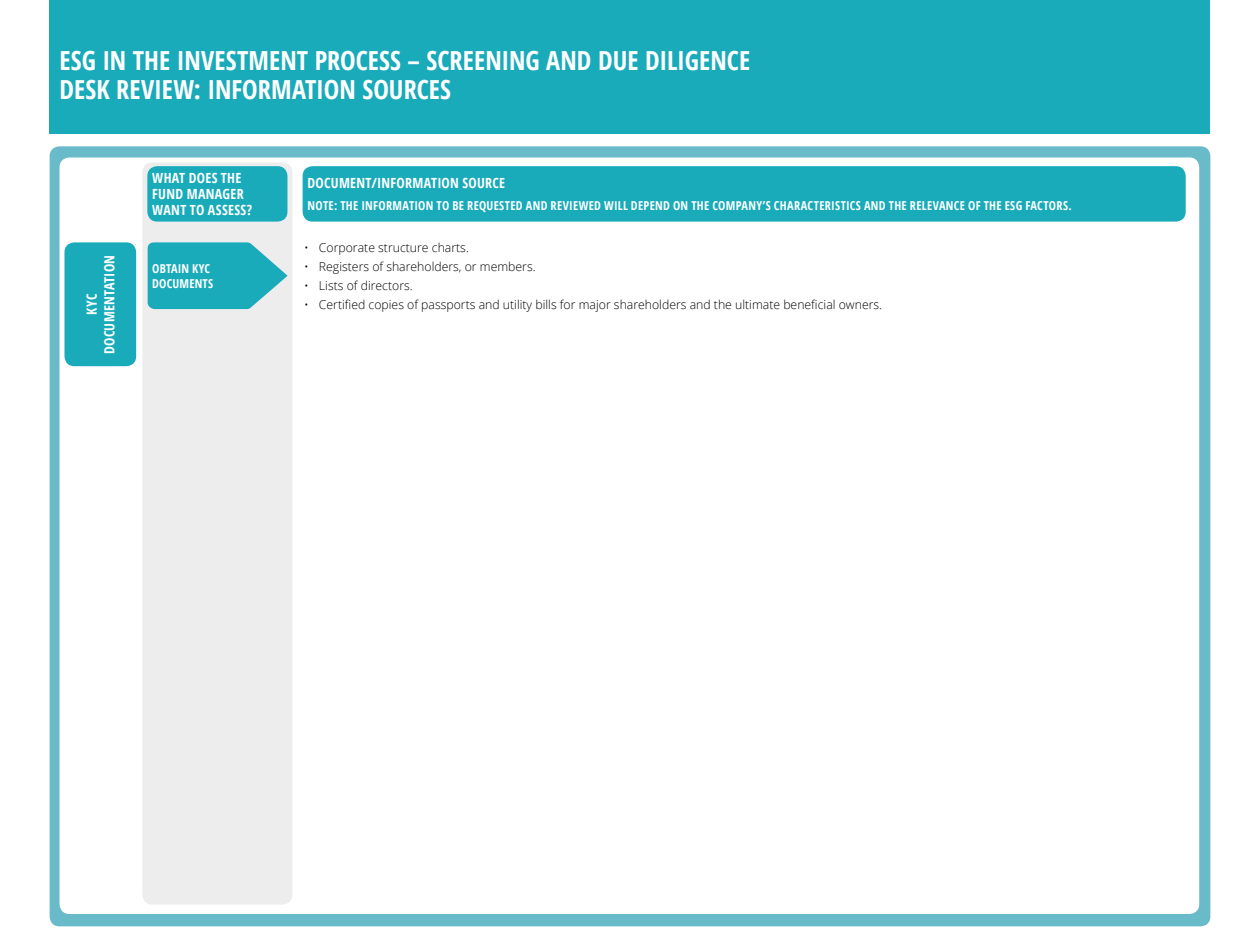
<style>
.page{position:relative;width:1260px;height:945px;background:#fff}
.page>*{position:absolute;margin:0;border:0;box-sizing:border-box;transform-origin:0 0}
.t1{font:700 condensed 26.25px/29.8px "Open Sans";color:#fff}
.t2{font:700 condensed 14px/15.8px "Open Sans";letter-spacing:.02em;color:#fff;text-align:center}
.t3{font:300 12.25px "Open Sans";color:#000}
.t4{font:700 condensed 12.25px/15.8px "Open Sans";letter-spacing:.025em;color:#fff}
</style>
<div class="page">
<div style="left:50px;top:0;width:1160px;height:134px;background:#1aabbb"></div>
<div style="left:50px;top:146px;width:1160px;height:780px;background:#6abbc9;border-radius:10px"></div>
<div style="left:60px;top:158px;width:1139px;height:756px;background:#fff;border-radius:10px"></div>
<div style="left:303px;top:166px;width:883px;height:56px;background:#1aabbb;border-radius:10px"></div>
<div style="left:142px;top:162px;width:150px;height:743px;background:#ededed;border-radius:10px"></div>
<div style="left:147px;top:166px;width:140px;height:56px;background:#1aabbb;border-radius:10px"></div>
<div style="left:64px;top:242px;width:72px;height:124px;background:#1aabbb;border-radius:10px"></div>
<svg style="left:147px;top:242px;width:141px;height:67px;background:#39b4c2"></svg>
<h1 class="t1" style="left:60px;top:45px;width:692px">ESG IN THE INVESTMENT PROCESS – SCREENING AND DUE DILIGENCE<br>DESK REVIEW: INFORMATION SOURCES</h1>
<p class="t2" style="left:83px;top:354px;width:101px;line-height:17.5px;rotate:-90deg">KYC<br>DOCUMENTATION</p>
<p class="t2" style="left:152px;top:170px;width:101px;text-align:left">WHAT DOES THE<br>FUND MANAGER<br>WANT TO ASSESS?</p>
<p class="t4" style="left:152px;top:260px;width:62px">OBTAIN KYC<br>DOCUMENTS</p>
<p class="t2" style="left:308px;top:175px;width:199px">DOCUMENT/INFORMATION SOURCE</p>
<p class="t4" style="left:308px;top:198px;width:766px">NOTE: THE INFORMATION TO BE REQUESTED AND REVIEWED WILL DEPEND ON THE COMPANY’S CHARACTERISTICS AND THE RELEVANCE OF THE ESG FACTORS.</p>
<p class="t3" style="left:304px;top:239px;width:166px">• Corporate structure charts.</p>
<p class="t3" style="left:304px;top:258px;width:233px">• Registers of shareholders, or members.</p>
<p class="t3" style="left:304px;top:277px;width:110px">• Lists of directors.</p>
<p class="t3" style="left:304px;top:296px;width:580px">• Certified copies of passports and utility bills for major shareholders and the ultimate beneficial owners.</p>
</div>
